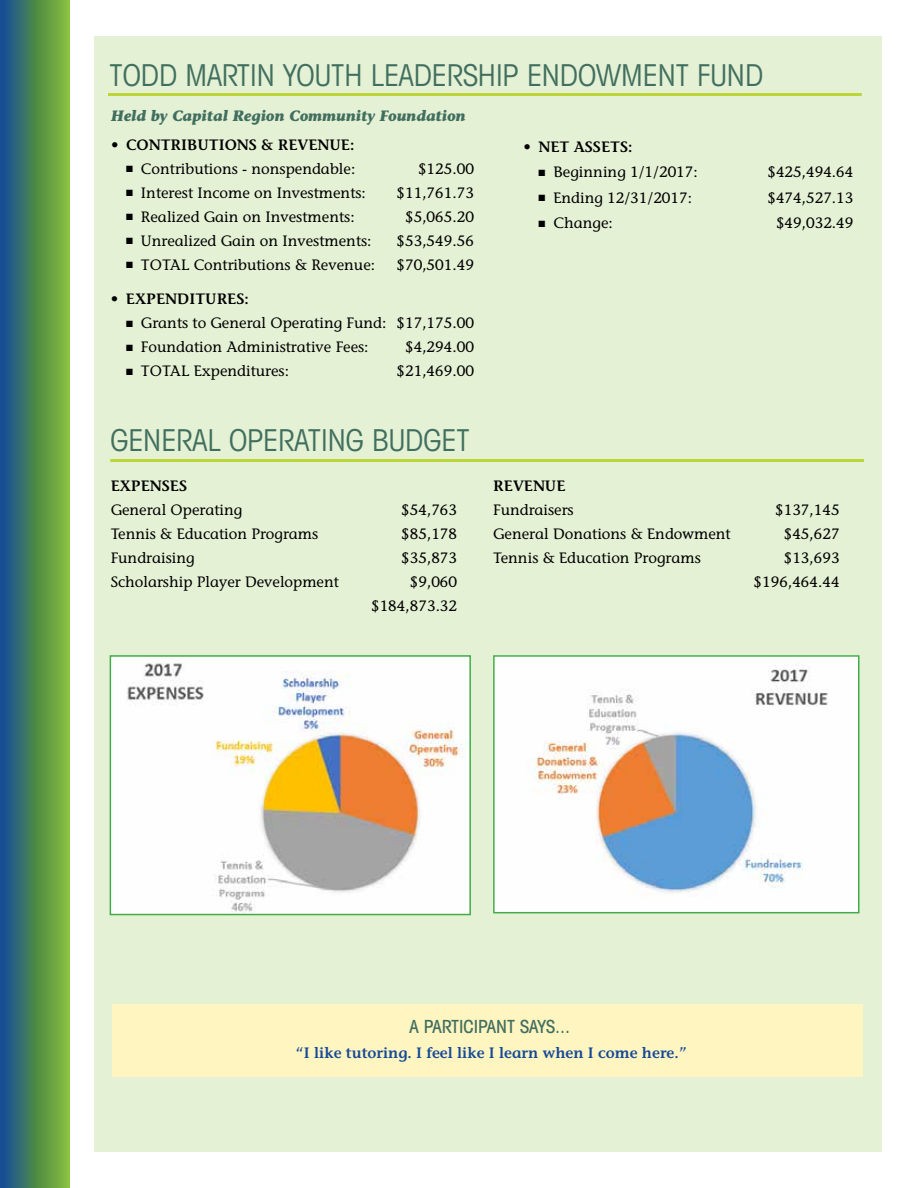
<style>
.page{position:relative;width:918px;height:1188px;background:#fff}
.page>*{position:absolute;margin:0;border:0;box-sizing:border-box;transform-origin:0 0}
.t1{font:condensed 30px "Avant Garde IT Cby BT";color:#416f5f}
.t2{font:500 condensed 18px "Avant Garde IT Cby BT";color:#416f5f}
.t3{font:15px/24px "Stone Informal";color:#000;text-align:right}
.t4{font:600 15px "Stone Informal";color:#000}
.t5{font:600 15px "Stone Informal";color:#154997}
.t6{font:italic 700 15px "Stone Informal";color:#416f5f}
.s1{font-weight:400}
</style>
<div class="page">
<div style="left:94px;top:36px;width:788px;height:1116px;background:#e5f1d5"></div>
<svg style="left:0;top:0;width:70px;height:1188px;background:#457f60"></svg>
<hr style="left:108px;top:93px;width:754px;height:3px;background:#bcd639">
<hr style="left:110px;top:459px;width:754px;height:3px;background:#bcd639">
<img style="left:113px;top:658px;width:355px;height:254px">
<div style="left:110px;top:655px;width:361px;height:260px;border:2px solid #41ad49"></div>
<img style="left:496px;top:658px;width:361px;height:252px">
<div style="left:493px;top:655px;width:367px;height:258px;border:2px solid #41ad49"></div>
<div style="left:112px;top:1004px;width:751px;height:72px;background:#fff5c1"></div>
<h1 class="t1" style="left:110px;top:57px;width:655px">TODD MARTIN YOUTH LEADERSHIP ENDOWMENT FUND</h1>
<p class="t6" style="left:111px;top:107px;width:356px">Held by Capital Region Community Foundation</p>
<p class="t4" style="left:111px;top:135px;width:245px">• CONTRIBUTIONS &amp; REVENUE:</p>
<p class="t3" style="left:126px;top:156px;width:231px">■ Contributions - nonspendable:</p>
<p class="t3" style="left:418px;top:156px;width:57px">$125.00</p>
<p class="t3" style="left:126px;top:180px;width:241px">■ Interest Income on Investments:</p>
<p class="t3" style="left:397px;top:180px;width:79px">$11,761.73</p>
<p class="t3" style="left:126px;top:204px;width:230px">■ Realized Gain on Investments:</p>
<p class="t3" style="left:405px;top:204px;width:70px">$5,065.20</p>
<p class="t3" style="left:126px;top:228px;width:247px">■ Unrealized Gain on Investments:</p>
<p class="t3" style="left:397px;top:228px;width:79px">$53,549.56</p>
<p class="t3" style="left:126px;top:252px;width:251px">■ TOTAL Contributions &amp; Revenue:</p>
<p class="t3" style="left:397px;top:252px;width:79px">$70,501.49</p>
<p class="t4" style="left:111px;top:290px;width:139px">• EXPENDITURES:</p>
<p class="t3" style="left:126px;top:311px;width:349px">■ Grants to General Operating Fund: $17,175.00</p>
<p class="t3" style="left:126px;top:335px;width:244px">■ Foundation Administrative Fees:</p>
<p class="t3" style="left:405px;top:335px;width:70px">$4,294.00</p>
<p class="t3" style="left:126px;top:359px;width:165px">■ TOTAL Expenditures:</p>
<p class="t3" style="left:397px;top:359px;width:79px">$21,469.00</p>
<p class="t4" style="left:524px;top:137px;width:110px"><span class="s1">•</span> NET ASSETS:</p>
<p class="t3" style="left:538px;top:160px;width:161px">■ Beginning 1/1/2017:</p>
<p class="t3" style="left:767px;top:160px;width:88px">$425,494.64</p>
<p class="t3" style="left:538px;top:185px;width:155px">■ Ending 12/31/2017:</p>
<p class="t3" style="left:767px;top:185px;width:88px">$474,527.13</p>
<p class="t3" style="left:538px;top:211px;width:76px">■ Change:</p>
<p class="t3" style="left:776px;top:211px;width:79px">$49,032.49</p>
<h1 class="t1" style="left:110px;top:422px;width:361px">GENERAL OPERATING BUDGET</h1>
<p class="t4" style="left:111px;top:476px;width:78px">EXPENSES</p>
<p class="t3" style="left:111px;top:497px;width:133px">General Operating</p>
<p class="t3" style="left:401px;top:497px;width:57px">$54,763</p>
<p class="t3" style="left:111px;top:521px;width:209px">Tennis &amp; Education Programs</p>
<p class="t3" style="left:401px;top:521px;width:57px">$85,178</p>
<p class="t3" style="left:111px;top:545px;width:85px">Fundraising</p>
<p class="t3" style="left:401px;top:545px;width:57px">$35,873</p>
<p class="t3" style="left:111px;top:569px;width:230px">Scholarship Player Development</p>
<p class="t3" style="left:371px;top:569px;width:88px">$9,060 $184,873.32</p>
<p class="t4" style="left:493px;top:477px;width:74px">REVENUE</p>
<p class="t3" style="left:493px;top:498px;width:82px">Fundraisers</p>
<p class="t3" style="left:775px;top:498px;width:66px">$137,145</p>
<p class="t3" style="left:493px;top:522px;width:239px">General Donations &amp; Endowment</p>
<p class="t3" style="left:784px;top:522px;width:57px">$45,627</p>
<p class="t3" style="left:493px;top:546px;width:209px">Tennis &amp; Education Programs</p>
<p class="t3" style="left:754px;top:546px;width:88px">$13,693 $196,464.44</p>
<p class="t2" style="left:410px;top:1015px;width:162px">A PARTICIPANT SAYS...</p>
<p class="t5" style="left:296px;top:1043px;width:392px">“I like tutoring. I feel like I learn when I come here.”</p>
</div>
